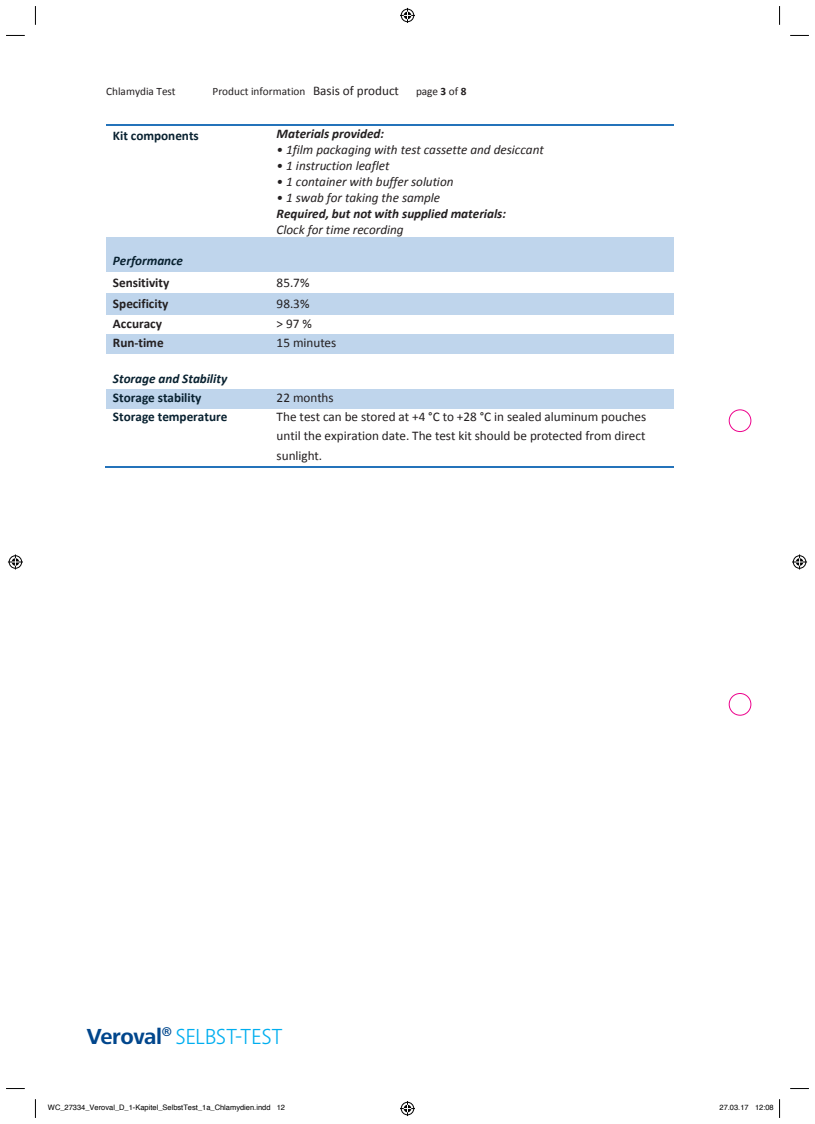
<style>
.page{position:relative;width:815px;height:1124px;background:#fff}
.page>*{position:absolute;margin:0;border:0;box-sizing:border-box;transform-origin:0 0}
.t1{font:300 22.5px "Frutiger Next LTW1 G";letter-spacing:-.01em;color:#00aeef}
.t2{font:italic 13.25px/16px "Calibri";color:#231f20}
.t3{font:13.25px/19.2px "Calibri";color:#231f20;text-align:justify}
.t4{font:italic 700 13.25px/21.8px "Calibri";color:#082130}
.t5{font:700 13.25px "Calibri";color:#082130}
.t6{font:700 13.25px "Calibri";color:#231f20}
.t7{font:italic 700 13.25px "Calibri";letter-spacing:-.005em;color:#231f20}
.t8{font:11.25px "Calibri";color:#231f20}
.t9{font:7.5px "Helvetica";color:#000}
.s1{font-size:13.25px}
.s2{font-weight:700}
.s3{font-style:normal;color:#231f20}
.s4{font-style:normal}
.s5{font-weight:700;color:#01468c}
</style>
<div class="page">
<hr style="left:106px;top:124px;width:164px;height:1px;background:#2473ba">
<hr style="left:271px;top:124px;width:402px;height:1px;background:#2473ba">
<div style="left:106px;top:237px;width:567px;height:35px;background:#bfd5ec"></div>
<div style="left:106px;top:293px;width:164px;height:22px;background:#bfd5ec"></div>
<div style="left:270px;top:293px;width:403px;height:22px;background:#bfd5ec"></div>
<div style="left:106px;top:334px;width:164px;height:19px;background:#bfd5ec"></div>
<div style="left:270px;top:334px;width:403px;height:19px;background:#bfd5ec"></div>
<div style="left:106px;top:389px;width:164px;height:19px;background:#bfd5ec"></div>
<div style="left:270px;top:389px;width:403px;height:19px;background:#bfd5ec"></div>
<hr style="left:105px;top:466px;width:165px;height:1px;background:#2473ba">
<hr style="left:270px;top:466px;width:403px;height:1px;background:#2473ba">
<div style="left:729px;top:693px;width:22px;height:22px;border:1px solid #ed028c;border-radius:50%"></div>
<div style="left:729px;top:409px;width:22px;height:23px;border:1px solid #ed028c;border-radius:50%"></div>
<svg style="left:6px;top:35px;width:19px;height:1px"></svg>
<svg style="left:790px;top:35px;width:19px;height:1px"></svg>
<svg style="left:6px;top:1088px;width:19px;height:1px"></svg>
<svg style="left:790px;top:1088px;width:19px;height:1px"></svg>
<svg style="left:35px;top:6px;width:1px;height:19px"></svg>
<svg style="left:35px;top:1099px;width:1px;height:18px"></svg>
<svg style="left:779px;top:6px;width:1px;height:19px"></svg>
<svg style="left:400px;top:8px;width:15px;height:15px"></svg>
<svg style="left:400px;top:1101px;width:15px;height:14px"></svg>
<svg style="left:8px;top:554px;width:15px;height:15px"></svg>
<svg style="left:792px;top:554px;width:15px;height:15px"></svg>
<svg style="left:779px;top:1099px;width:1px;height:18px"></svg>
<p class="t8" style="left:106px;top:84px;width:71px">Chlamydia Test</p>
<p class="t8" style="left:213px;top:84px;width:188px">Product information <span class="s1">Basis of product</span></p>
<p class="t8" style="left:416px;top:84px;width:52px">page <span class="s2">3</span> of <span class="s2">8</span></p>
<p class="t5" style="left:113px;top:127px;width:87px">Kit components</p>
<p class="t7" style="left:277px;top:125px;width:109px">Materials provided:</p>
<p class="t2" style="left:277px;top:141px;width:269px">• 1film packaging with test cassette and desiccant</p>
<p class="t2" style="left:277px;top:157px;width:114px">• 1 instruction leaflet</p>
<p class="t2" style="left:277px;top:173px;width:178px">• 1 container with buffer solution</p>
<p class="t2" style="left:277px;top:189px;width:231px">• 1 swab for taking the sample<br><span class="s2">Required, but not with supplied materials:<br></span>Clock for time recording</p>
<p class="t4" style="left:113px;top:249px;width:72px">Performance<br><span class="s3">Sensitivity</span></p>
<p class="t3" style="left:277px;top:272px;width:34px">85.7%</p>
<p class="t6" style="left:113px;top:295px;width:57px">Specificity</p>
<p class="t3" style="left:277px;top:294px;width:34px">98.3%</p>
<p class="t6" style="left:113px;top:315px;width:50px">Accuracy</p>
<p class="t3" style="left:277px;top:314px;width:37px">&gt; 97 %</p>
<p class="t6" style="left:113px;top:334px;width:52px">Run-time</p>
<p class="t3" style="left:277px;top:333px;width:61px">15 minutes</p>
<p class="t4" style="left:113px;top:368px;width:116px;line-height:19.2px">Storage and Stability<br><span class="s4">Storage stability</span></p>
<p class="t3" style="left:277px;top:388px;width:59px">22 months</p>
<p class="t5" style="left:113px;top:408px;width:116px">Storage temperature</p>
<p class="t3" style="left:277px;top:407px;width:371px">The test can be stored at +4 °C to +28 °C in sealed aluminum pouches until the expiration date. The test kit should be protected from direct sunlight.</p>
<h1 class="t1" style="left:87px;top:1022px;width:197px"><span class="s5">Veroval</span><sup>®</sup> SELBST-TEST</h1>
<p class="t9" style="left:48px;top:1101px;width:239px">WC_27334_Veroval_D_1-Kapitel_SelbstTest_1a_Chlamydien.indd 12</p>
<p class="t9" style="left:720px;top:1101px;width:56px">27.03.17 12:08</p>
</div>
